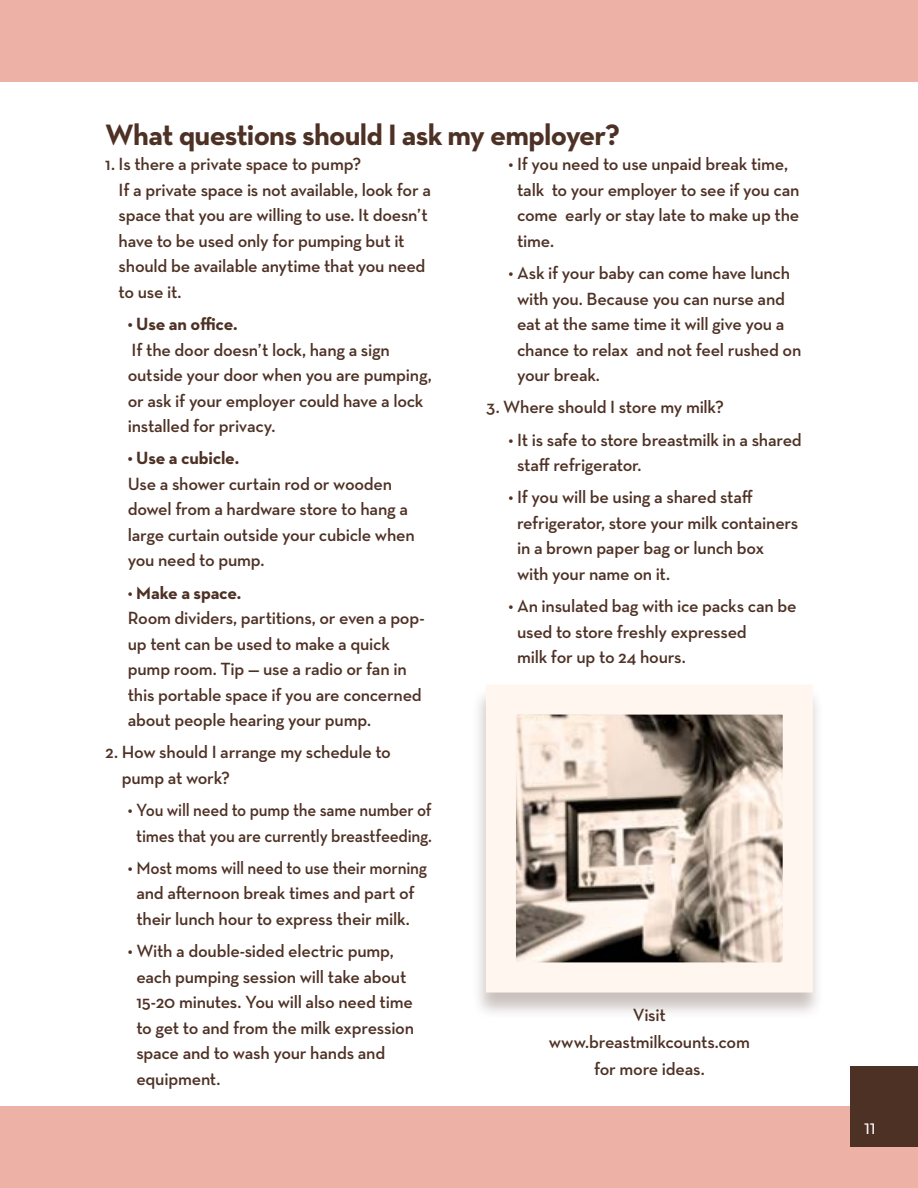
<style>
.page{position:relative;width:918px;height:1188px;background:#fff}
.page>*{position:absolute;margin:0;border:0;box-sizing:border-box;transform-origin:0 0}
.Section_heads{font:700 30px "Neutraface Text";letter-spacing:-.025em;color:#4e3125}
.t1{font:21px "Neutraface Text";color:#fff}
.body_text{font:600 18px/25.5px "Neutraface Text";letter-spacing:-.015em;color:#4e3125}
.s1{font-weight:700}
</style>
<div class="page">
<div style="left:0;top:0;width:918px;height:82px;background:#eeb1a5"></div>
<div style="left:0;top:1106px;width:918px;height:82px;background:#eeb1a5"></div>
<div style="left:850px;top:1066px;width:68px;height:82px;background:#4e3125"></div>
<div style="left:472px;top:687px;width:353px;height:333px;background:#4e3125;opacity:.3"></div>
<img style="left:517px;top:715px;width:265px;height:247px">
<div style="left:486px;top:684px;width:327px;height:309px;border:30px solid #fff6ef"></div>
<p class="Section_heads" style="left:105px;top:115px;width:516px">What questions should I ask my employer?</p>
<p class="body_text" style="left:119px;top:151px;width:314px;text-indent:-13px">1. Is there a private space to pump?<br>If a private space is not available, look for a space that you are willing to use. It doesn’t have to be used only for pumping but it should be available anytime that you need to use it.</p>
<p class="body_text" style="left:128px;top:311px;width:305px"><span class="s1">• Use an office.<br></span>If the door doesn’t lock, hang a sign outside your door when you are pumping, or ask if your employer could have a lock installed for privacy.</p>
<p class="body_text" style="left:128px;top:445px;width:289px"><span class="s1">• Use a cubicle.<br></span>Use a shower curtain rod or wooden dowel from a hardware store to hang a large curtain outside your cubicle when you need to pump.</p>
<p class="body_text" style="left:128px;top:580px;width:298px">• <span class="s1">Make a space.<br></span>Room dividers, partitions, or even a pop&shy;up tent can be used to make a quick pump room. Tip — use a radio or fan in this portable space if you are concerned about people hearing your pump.</p>
<p class="body_text" style="left:122px;top:739px;width:271px;text-indent:-16px">2. How should I arrange my schedule to pump at work?</p>
<p class="body_text" style="left:128px;top:797px;width:306px;text-align:center">• You will need to pump the same number of times that you are currently breastfeeding.</p>
<p class="body_text" style="left:128px;top:855px;width:301px;text-align:center">• Most moms will need to use their morning and afternoon break times and part of their lunch hour to express their milk.</p>
<p class="body_text" style="left:136px;top:938px;width:279px;text-indent:-9px">• With a double-sided electric pump, each pumping session will take about<br>15-20 minutes. You will also need time to get to and from the milk expression space and to wash your hands and equipment.</p>
<p class="body_text" style="left:517px;top:151px;width:284px;text-indent:-9px">• If you need to use unpaid break time, talk to your employer to see if you can come early or stay late to make up the time.</p>
<p class="body_text" style="left:517px;top:260px;width:286px;text-indent:-9px">• Ask if your baby can come have lunch with you. Because you can nurse and eat at the same time it will give you a chance to relax and not feel rushed on your break.</p>
<p class="body_text" style="left:486px;top:394px;width:240px">3. Where should I store my milk?</p>
<p class="body_text" style="left:517px;top:427px;width:286px;text-indent:-9px">• It is safe to store breastmilk in a shared staff refrigerator.</p>
<p class="body_text" style="left:517px;top:484px;width:283px;text-indent:-9px">• If you will be using a shared staff refrigerator, store your milk containers in a brown paper bag or lunch box with your name on it.</p>
<p class="body_text" style="left:517px;top:593px;width:281px;text-indent:-9px">• An insulated bag with ice packs can be used to store freshly expressed<br>milk for up to 24 hours.</p>
<p class="body_text" style="left:549px;top:1001px;width:203px;line-height:27px;text-align:center">Visit www.breastmilkcounts.com for more ideas.</p>
<p class="t1" style="left:864px;top:1114px;width:13px">11</p>
</div>
